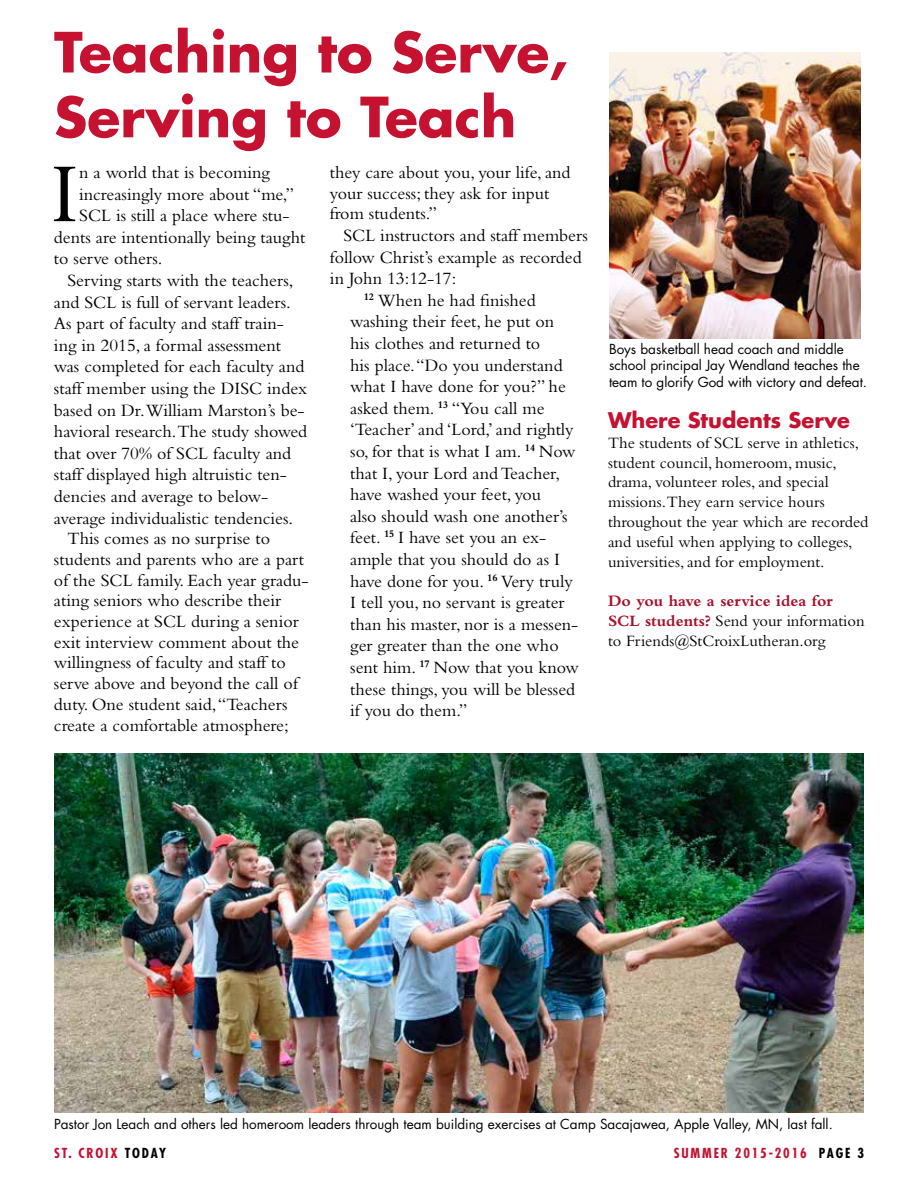
<style>
.page{position:relative;width:918px;height:1188px;background:#fff}
.page>*{position:absolute;margin:0;border:0;box-sizing:border-box;transform-origin:0 0}
.t1{font:87.45px "Bembo";color:#000}
.t2{font:700 54px/64.8px "Futura LT";color:#c41230}
.t3{font:700 21px "Futura LT";color:#c41230}
.t4{font:18px/20.7px "Bembo";color:#000}
.t5{font:16.5px/19.8px "Bembo";color:#000}
.t6{font:13.5px/16.2px "Futura LT";color:#000}
.t7{font:700 condensed 13.5px "Futura LT";letter-spacing:.135em;color:#c41230}
.s1{font-weight:700;color:#a9112c}
.s2{color:#000}
</style>
<div class="page">
<img style="left:609px;top:53px;width:252px;height:285px">
<img style="left:54px;top:754px;width:810px;height:358px">
<h2 class="t2" style="left:54px;top:19px;width:515px">Teaching to Serve,<br>Serving to Teach</h2>
<h1 class="t1" style="left:50px;top:143px;width:31px">I</h1>
<p class="t4" style="left:79px;top:162px;width:192px">n a world that is becoming</p>
<p class="t4" style="left:330px;top:162px;width:242px">they care about you, your life, and your success; they ask for input from students.”</p>
<p class="t4" style="left:343px;top:225px;width:246px">SCL instructors and staff members</p>
<p class="t4" style="left:330px;top:246px;width:253px">follow Christ’s example as recorded</p>
<p class="t4" style="left:330px;top:268px;width:128px">in John 13:12-17:</p>
<p class="t4" style="left:364px;top:289px;width:174px"><sup>12</sup> When he had finished</p>
<p class="t4" style="left:350px;top:311px;width:205px">washing their feet, he put on</p>
<p class="t4" style="left:350px;top:333px;width:192px">his clothes and returned to</p>
<p class="t4" style="left:350px;top:354px;width:214px">his place.“Do you understand</p>
<p class="t4" style="left:350px;top:376px;width:217px">what I have done for you?” he</p>
<p class="t4" style="left:350px;top:397px;width:196px">asked them. <sup>13</sup> “You call me</p>
<p class="t4" style="left:350px;top:419px;width:225px">‘Teacher’ and ‘Lord,’ and rightly</p>
<p class="t4" style="left:350px;top:441px;width:227px">so, for that is what I am. <sup>14</sup> Now</p>
<p class="t4" style="left:350px;top:462px;width:211px">that I, your Lord and Teacher,</p>
<p class="t4" style="left:350px;top:484px;width:193px">have washed your feet, you</p>
<p class="t4" style="left:350px;top:505px;width:219px">also should wash one another’s</p>
<p class="t4" style="left:350px;top:527px;width:197px">feet. <sup>15</sup> I have set you an ex-</p>
<p class="t4" style="left:350px;top:549px;width:211px">ample that you should do as I</p>
<p class="t4" style="left:350px;top:570px;width:224px">have done for you. <sup>16</sup> Very truly</p>
<p class="t4" style="left:350px;top:592px;width:216px">I tell you, no servant is greater</p>
<p class="t4" style="left:350px;top:613px;width:230px">than his master, nor is a messen-</p>
<p class="t4" style="left:350px;top:635px;width:210px">ger greater than the one who</p>
<p class="t4" style="left:350px;top:657px;width:230px">sent him. <sup>17</sup> Now that you know</p>
<p class="t4" style="left:350px;top:678px;width:226px">these things, you will be blessed</p>
<p class="t4" style="left:350px;top:700px;width:119px">if you do them.”</p>
<p class="t4" style="left:79px;top:183px;width:216px">increasingly more about “me,”</p>
<p class="t4" style="left:79px;top:205px;width:212px">SCL is still a place where stu-</p>
<p class="t4" style="left:54px;top:226px;width:253px">dents are intentionally being taught</p>
<p class="t4" style="left:54px;top:248px;width:110px">to serve others.</p>
<p class="t4" style="left:67px;top:270px;width:228px">Serving starts with the teachers,</p>
<p class="t4" style="left:54px;top:291px;width:238px">and SCL is full of servant leaders.</p>
<p class="t4" style="left:54px;top:313px;width:231px">As part of faculty and staff train-</p>
<p class="t4" style="left:54px;top:334px;width:229px">ing in 2015, a formal assessment</p>
<p class="t4" style="left:54px;top:356px;width:252px">was completed for each faculty and</p>
<p class="t4" style="left:54px;top:378px;width:255px">staff member using the DISC index</p>
<p class="t4" style="left:54px;top:399px;width:252px">based on Dr.William Marston’s be-</p>
<p class="t4" style="left:54px;top:421px;width:255px">havioral research.The study showed</p>
<p class="t4" style="left:54px;top:442px;width:239px">that over 70% of SCL faculty and</p>
<p class="t4" style="left:54px;top:464px;width:235px">staff displayed high altruistic ten-</p>
<p class="t4" style="left:54px;top:486px;width:216px">dencies and average to below-</p>
<p class="t4" style="left:54px;top:507px;width:241px">average individualistic tendencies.</p>
<p class="t4" style="left:67px;top:528px;width:204px">This comes as no surprise to</p>
<p class="t4" style="left:54px;top:549px;width:251px">students and parents who are a part</p>
<p class="t4" style="left:54px;top:569px;width:256px">of the SCL family. Each year gradu-</p>
<p class="t4" style="left:54px;top:590px;width:229px">ating seniors who describe their</p>
<p class="t4" style="left:54px;top:611px;width:246px">experience at SCL during a senior</p>
<p class="t4" style="left:54px;top:631px;width:247px">exit interview comment about the</p>
<p class="t4" style="left:54px;top:652px;width:233px">willingness of faculty and staff to</p>
<p class="t4" style="left:54px;top:673px;width:245px">serve above and beyond the call of</p>
<p class="t4" style="left:54px;top:694px;width:235px">duty. One student said, “Teachers</p>
<p class="t4" style="left:54px;top:714px;width:236px">create a comfortable atmosphere;</p>
<p class="t6" style="left:609px;top:341px;width:260px">Boys basketball head coach and middle school principal Jay Wendland teaches the team to glorify God with victory and defeat.</p>
<p class="t3" style="left:608px;top:406px;width:244px">Where Students Serve</p>
<p class="t5" style="left:608px;top:432px;width:262px">The students of SCL serve in athletics, student council, homeroom, music, drama, volunteer roles, and special missions.They earn service hours throughout the year which are recorded and useful when applying to colleges, universities, and for employment.</p>
<p class="t5" style="left:608px;top:591px;width:258px"><span class="s1">Do you have a service idea for<br>SCL students?</span> Send your information to Friends@StCroixLutheran.org</p>
<p class="t6" style="left:54px;top:1116px;width:780px">Pastor Jon Leach and others led homeroom leaders through team building exercises at Camp Sacajawea, Apple Valley, MN, last fall.</p>
<p class="t7" style="left:54px;top:1144px;width:113px">ST. CROIX <span class="s2">TODAY</span></p>
<p class="t7" style="left:674px;top:1144px;width:192px">SUMMER 2015-2016 <span class="s2">PAGE 3</span></p>
</div>
